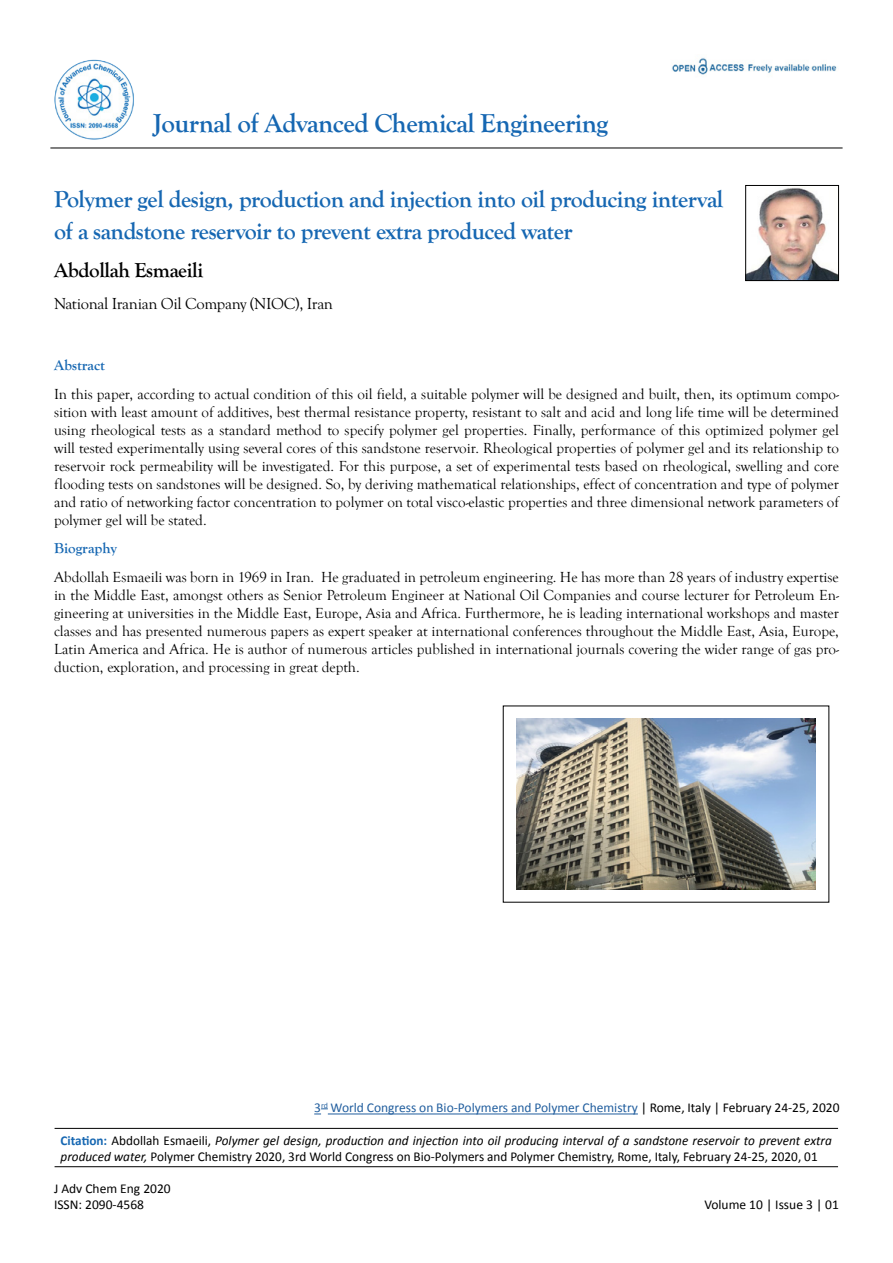
<style>
.page{position:relative;width:893px;height:1263px;background:#fff}
.page>*{position:absolute;margin:0;border:0;box-sizing:border-box;transform-origin:0 0}
.t1{font:700 27px "Goudy Old Style T";letter-spacing:-.02em;color:#1667b2}
.t2{font:700 24px/32.4px "Goudy Old Style T";letter-spacing:-.02em;color:#1667b2}
.t3{font:700 21px "Goudy Old Style T";letter-spacing:-.02em;color:#000}
.t4{font:16.5px "Goudy Old Sty";letter-spacing:-.02em;color:#000}
.t5{font:15px/18px "Goudy Old Style T";color:#000;text-align:justify}
.t6{font:700 15px "Goudy Old Style T";color:#1667b2}
.t7{font:13.5px/16.2px "Calibri";color:#000}
.t8{font:13.5px "Calibri";color:#215e9e}
.s1{color:#000}
.s2{font-weight:700;color:#1667b2}
.s3{font-style:italic}
</style>
<div class="page">
<hr style="left:50px;top:148px;width:793px;height:1px;background:#000">
<img style="left:54px;top:60px;width:80px;height:80px;border-radius:40px">
<img style="left:672px;top:57px;width:165px;height:18px">
<svg style="left:314px;top:1108px;width:14px;height:6px"></svg>
<hr style="left:328px;top:1113px;width:310px;height:1px;background:#215e9e">
<hr style="left:55px;top:1128px;width:783px;height:1px;background:#000">
<hr style="left:55px;top:1166px;width:783px;height:1px;background:#000">
<img style="left:747px;top:187px;width:90px;height:92px">
<div style="left:745px;top:185px;width:94px;height:96px;border:1px solid #000"></div>
<img style="left:516px;top:719px;width:300px;height:170px">
<h1 class="t1" style="left:153px;top:108px;width:457px">Journal of Advanced Chemical Engineering</h1>
<h2 class="t2" style="left:54px;top:183px;width:671px">Polymer gel design, production and injection into oil producing interval of a sandstone reservoir to prevent extra produced water</h2>
<h3 class="t3" style="left:54px;top:258px;width:151px">Abdollah Esmaeili</h3>
<p class="t4" style="left:54px;top:295px;width:281px">National Iranian Oil Company (NIOC), Iran</p>
<p class="t6" style="left:54px;top:357px;width:52px">Abstract</p>
<p class="t5" style="left:54px;top:385px;width:786px">In this paper, according to actual condition of this oil field, a suitable polymer will be designed and built, then, its optimum compo&shy;sition with least amount of additives, best thermal resistance property, resistant to salt and acid and long life time will be determined using rheological tests as a standard method to specify polymer gel properties. Finally, performance of this optimized polymer gel will tested experimentally using several cores of this sandstone reservoir. Rheological properties of polymer gel and its relationship to reservoir rock permeability will be investigated. For this purpose, a set of experimental tests based on rheological, swelling and core flooding tests on sandstones will be designed. So, by deriving mathematical relationships, effect of concentration and type of polymer and ratio of networking factor concentration to polymer on total visco-elastic properties and three dimensional network parameters of polymer gel will be stated.</p>
<p class="t6" style="left:54px;top:540px;width:64px">Biography</p>
<p class="t5" style="left:54px;top:568px;width:786px">Abdollah Esmaeili was born in 1969 in Iran. He graduated in petroleum engineering. He has more than 28 years of industry expertise in the Middle East, amongst others as Senior Petroleum Engineer at National Oil Companies and course lecturer for Petroleum En&shy;gineering at universities in the Middle East, Europe, Asia and Africa. Furthermore, he is leading international workshops and master classes and has presented numerous papers as expert speaker at international conferences throughout the Middle East, Asia, Europe, Latin America and Africa. He is author of numerous articles published in international journals covering the wider range of gas pro&shy;duction, exploration, and processing in great depth.</p>
<p class="t8" style="left:314px;top:1099px;width:527px">3<sup>rd</sup> World Congress on Bio-Polymers and Polymer Chemistry <span class="s1">| Rome, Italy | February 24-25, 2020</span></p>
<p class="t7" style="left:61px;top:1132px;width:773px"><span class="s2">Citation:</span> Abdollah Esmaeili, <span class="s3">Polymer gel design, production and injection into oil producing interval of a sandstone reservoir to prevent extra produced water,</span> Polymer Chemistry 2020, 3rd World Congress on Bio-Polymers and Polymer Chemistry, Rome, Italy, February 24-25, 2020, 01</p>
<p class="t7" style="left:54px;top:1180px;width:118px">J Adv Chem Eng 2020<br>ISSN: 2090-4568</p>
<p class="t7" style="left:704px;top:1196px;width:136px">Volume 10 | Issue 3 | 01</p>
</div>
